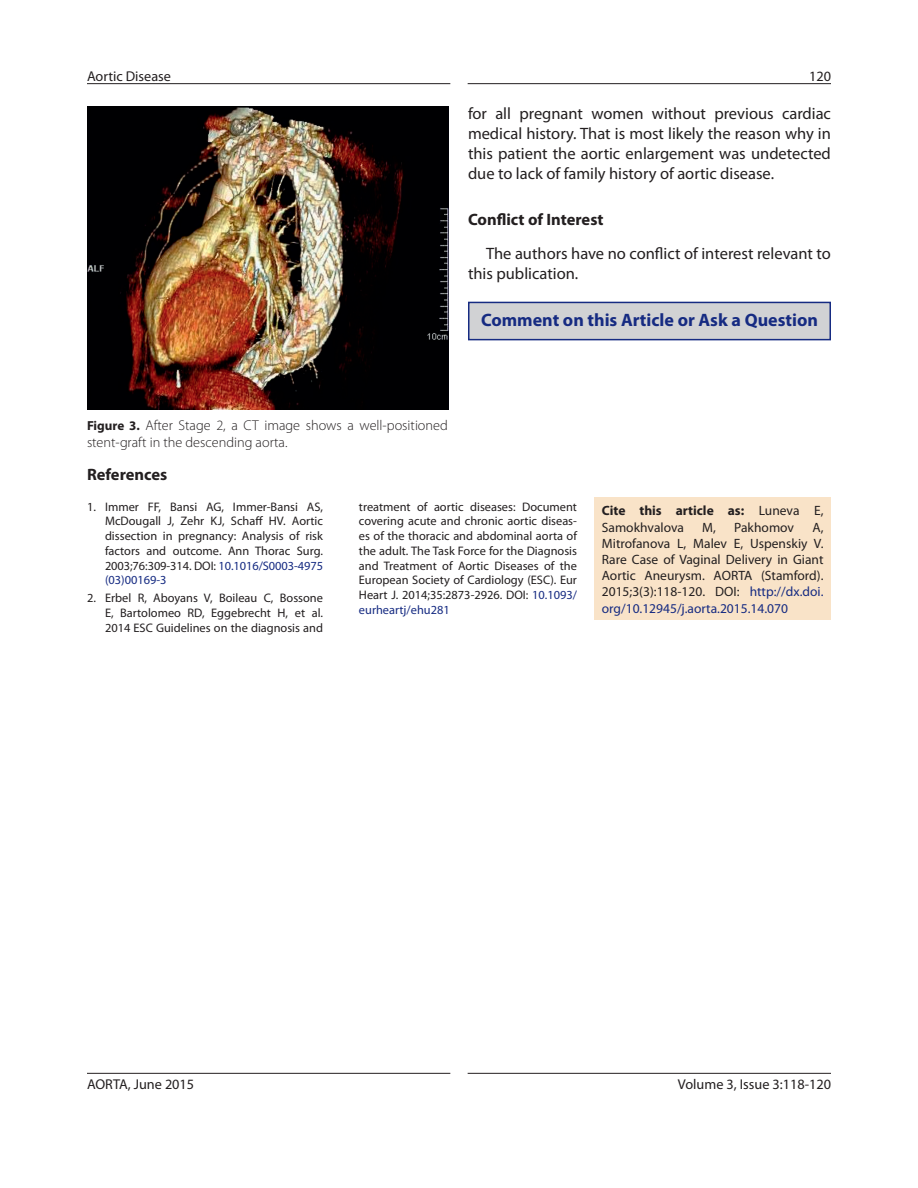
<style>
.page{position:relative;width:918px;height:1188px;background:#fff}
.page>*{position:absolute;margin:0;border:0;box-sizing:border-box;transform-origin:0 0}
.t1{font:700 18px "Myriad Pro";color:#162b82}
.Paragraph{font:16.5px/19.8px "Myriad Pro";color:#231f20;text-align:justify}
.Paragraph_Title{font:700 16.5px "Myriad Pro";color:#231f20}
.Figure_text_-_below{font:300 14.25px/17.1px "Myriad Pro";color:#231f20}
.t2{font:14.25px "Myriad Pro";color:#231f20}
.Citation_box{font:13.5px/16.2px "Myriad Pro";color:#231f20}
.t3{font:12.3px/14.7px "Myriad Pro";color:#231f20;text-align:justify}
.s1{font-weight:700;font-size:13.2px}
.s2{color:#162b82}
.s3{font-weight:700}
</style>
<div class="page">
<hr style="left:87px;top:1073px;width:363px;height:1px;background:#231f20">
<hr style="left:468px;top:1073px;width:363px;height:1px;background:#231f20">
<hr style="left:87px;top:83px;width:363px;height:1px;background:#231f20">
<hr style="left:468px;top:83px;width:363px;height:1px;background:#231f20">
<div style="left:469px;top:302px;width:361px;height:38px;background:#d1d2d4"></div>
<div style="left:468px;top:302px;width:363px;height:38px;border:2px solid #162b82"></div>
<img style="left:87px;top:107px;width:362px;height:302px">
<div style="left:594px;top:498px;width:237px;height:122px;background:#f9e3c8"></div>
<p class="t2" style="left:87px;top:67px;width:86px">Aortic Disease</p>
<p class="t2" style="left:809px;top:67px;width:23px">120</p>
<p class="Paragraph" style="left:468px;top:104px;width:365px">for all pregnant women without previous cardiac medical history. That is most likely the reason why in this patient the aortic enlargement was undetected due to lack of family history of aortic disease.</p>
<p class="Paragraph_Title" style="left:468px;top:209px;width:137px">Conflict of Interest</p>
<p class="Paragraph" style="left:468px;top:243px;width:364px;text-indent:18px">The authors have no conflict of interest relevant to this publication.</p>
<p class="t1" style="left:481px;top:308px;width:338px">Comment on this Article or Ask a Question</p>
<p class="Figure_text_-_below" style="left:87px;top:417px;width:362px"><span class="s1">Figure 3.</span> After Stage 2, a CT image shows a well-positioned stent-graft in the descending aorta.</p>
<p class="Paragraph_Title" style="left:87px;top:464px;width:82px">References</p>
<p class="t3" style="left:105px;top:499px;width:220px;text-indent:-18px">1. Immer FF, Bansi AG, Immer-Bansi AS, McDougall J, Zehr KJ, Schaff HV. Aortic dissection in pregnancy: Analysis of risk factors and outcome. Ann Thorac Surg.<br>2003;76:309-314. DOI: <span class="s2">10.1016/S0003-4975 (03)00169-3</span></p>
<p class="t3" style="left:105px;top:591px;width:220px;text-indent:-18px">2. Erbel R, Aboyans V, Boileau C, Bossone E, Bartolomeo RD, Eggebrecht H, et al.<br>2014 ESC Guidelines on the diagnosis and</p>
<p class="t3" style="left:359px;top:499px;width:220px">treatment of aortic diseases: Document covering acute and chronic aortic diseas&shy;es of the thoracic and abdominal aorta of the adult. The Task Force for the Diagnosis and Treatment of Aortic Diseases of the European Society of Cardiology (ESC). Eur Heart J. 2014;35:2873-2926. DOI: <span class="s2">10.1093/ eurheartj/ehu281</span></p>
<p class="Citation_box" style="left:602px;top:502px;width:223px"><span class="s3">Cite this article as:</span> Luneva E,<br>Samokhvalova</p>
<p class="Citation_box" style="left:702px;top:519px;width:15px">M,</p>
<p class="Citation_box" style="left:734px;top:519px;width:61px">Pakhomov</p>
<p class="Citation_box" style="left:602px;top:519px;width:223px;text-align:justify;text-indent:211px">A, Mitrofanova L, Malev E, Uspenskiy V.<br>Rare Case of Vaginal Delivery in Giant Aortic Aneurysm. AORTA (Stamford).<br>2015;3(3):118-120. DOI: <span class="s2">http://dx.doi. org/10.12945/j.aorta.2015.14.070</span></p>
<p class="t2" style="left:87px;top:1075px;width:109px">AORTA, June 2015</p>
<p class="t2" style="left:678px;top:1075px;width:155px">Volume 3, Issue 3:118-120</p>
</div>
